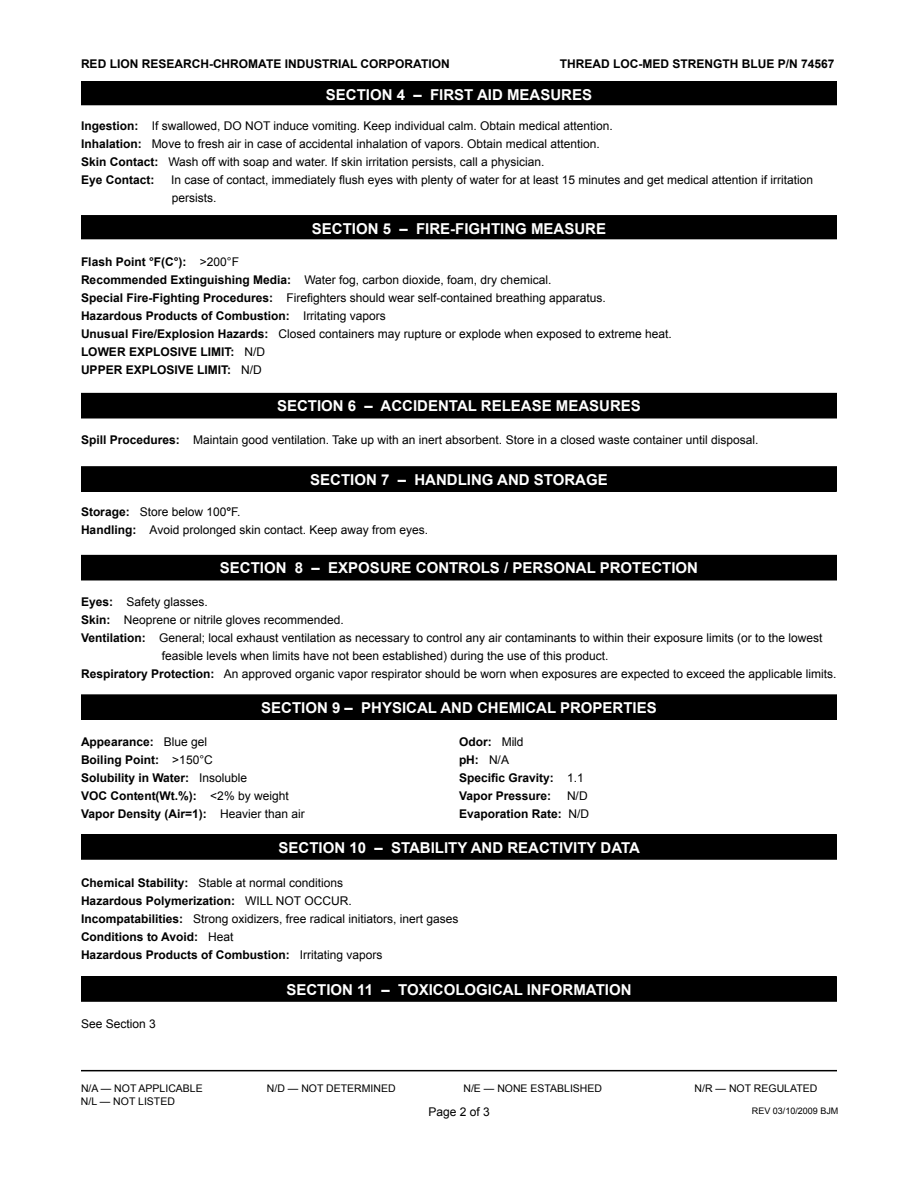
<style>
.page{position:relative;width:918px;height:1188px;background:#fff}
.page>*{position:absolute;margin:0;border:0;box-sizing:border-box;transform-origin:0 0}
.t1{font:700 15px "Arial";color:#fff}
.t2{font:12px/18px "Arial";color:#000}
.t3{font:700 12px/18px "Arial";color:#000}
.t4{font:10.5px "Arial";color:#000}
.t5{font:9px "Arial";color:#000}
.s1{font-weight:700}
.s2{font-weight:400}
</style>
<div class="page">
<hr style="left:81px;top:1070px;width:756px;height:1px;background:#000">
<div style="left:82px;top:216px;width:754px;height:23px;background:#000"></div>
<div style="left:81px;top:215px;width:756px;height:24px;border:2px solid #000"></div>
<div style="left:82px;top:394px;width:754px;height:24px;background:#000"></div>
<div style="left:81px;top:393px;width:756px;height:25px;border:2px solid #000"></div>
<div style="left:82px;top:467px;width:754px;height:24px;background:#000"></div>
<div style="left:81px;top:466px;width:756px;height:26px;border:2px solid #000"></div>
<div style="left:82px;top:556px;width:754px;height:24px;background:#000"></div>
<div style="left:81px;top:555px;width:756px;height:25px;border:2px solid #000"></div>
<div style="left:82px;top:82px;width:754px;height:23px;background:#000"></div>
<div style="left:81px;top:81px;width:756px;height:24px;border:2px solid #000"></div>
<div style="left:82px;top:695px;width:754px;height:24px;background:#000"></div>
<div style="left:81px;top:694px;width:756px;height:26px;border:2px solid #000"></div>
<div style="left:82px;top:835px;width:754px;height:24px;background:#000"></div>
<div style="left:81px;top:834px;width:756px;height:26px;border:2px solid #000"></div>
<div style="left:82px;top:977px;width:754px;height:24px;background:#000"></div>
<div style="left:81px;top:976px;width:756px;height:26px;border:2px solid #000"></div>
<p class="t3" style="left:81px;top:55px;width:9px">RED</p>
<p class="t3" style="left:110px;top:55px;width:42px">LION RESEARC</p>
<p class="t3" style="left:200px;top:55px;width:40px">H-CHROMA</p>
<p class="t3" style="left:266px;top:55px;width:40px">TE INDUS</p>
<p class="t3" style="left:322px;top:55px;width:49px">TRIAL COR</p>
<p class="t3" style="left:387px;top:55px;width:18px">PORA</p>
<p class="t3" style="left:421px;top:55px;width:30px">TION</p>
<p class="t3" style="left:560px;top:55px;width:26px">THREAD</p>
<p class="t3" style="left:613px;top:55px;width:39px">LOC-MED</p>
<p class="t3" style="left:672px;top:55px;width:164px">STRE NGTH BLUE P/N 74567</p>
<p class="t1" style="left:326px;top:84px;width:11px">SEC</p>
<p class="t1" style="left:357px;top:84px;width:83px">TION 4 – FIRS</p>
<p class="t1" style="left:464px;top:84px;width:23px">T AID</p>
<p class="t1" style="left:507px;top:84px;width:12px">MEASURES</p>
<p class="t2" style="left:81px;top:117px;width:533px"><span class="s1">Ingestion:</span> If swallowed, DO NOT induce vomiting. Keep individual calm. Obtain medical attention.<br><span class="s1">Inhalation:</span> Move to fresh air in case of accidental inhalation of vapors. Obtain medical attention.<br><span class="s1">Skin Contact:</span> Wash off with soap and water. If skin irritation persists, call a physician.<br><span class="s1">Eye Contact:</span></p>
<p class="t2" style="left:171px;top:171px;width:644px">In case of contact, immediately flush eyes with plenty of water for at least 15 minutes and get medical attention if irritation persists.</p>
<p class="t1" style="left:312px;top:218px;width:11px">SEC</p>
<p class="t1" style="left:343px;top:218px;width:83px">TION 5 – FIRE</p>
<p class="t1" style="left:450px;top:218px;width:93px">-FIGHTING MEASURE</p>
<p class="t2" style="left:81px;top:253px;width:592px"><span class="s1">Flash Point °F(C°):</span> &gt;200°F<br><span class="s1">Recommended Extinguishing Media:</span> Water fog, carbon dioxide, foam, dry chemical.<br><span class="s1">Special Fire-Fighting Procedures:</span> Firefighters should wear self-contained breathing apparatus.<br><span class="s1">Hazardous Products of Combustion:</span> Irritating vapors<br><span class="s1">Unusual Fire/Explosion Hazards:</span> Closed containers may rupture or explode when exposed to extreme heat.<br><span class="s1">Lower Explosive Limit:</span> N/D<br><span class="s1">Upp</span></p>
<p class="t3" style="left:106px;top:361px;width:158px">er Explosive Limit: <span class="s2">N/D</span></p>
<p class="t1" style="left:277px;top:396px;width:11px">SEC</p>
<p class="t1" style="left:308px;top:396px;width:84px">TION 6 – ACCIDE</p>
<p class="t1" style="left:438px;top:396px;width:84px">NTAL RELEASE</p>
<p class="t1" style="left:556px;top:396px;width:12px">MEASURES</p>
<p class="t2" style="left:81px;top:431px;width:679px"><span class="s1">Spill Procedures:</span> Maintain good ventilation. Take up with an inert absorbent. Store in a closed waste container until disposal.</p>
<p class="t1" style="left:310px;top:470px;width:11px">SEC</p>
<p class="t1" style="left:341px;top:470px;width:224px">TION 7 – HANDLING AND STORAGE</p>
<p class="t2" style="left:81px;top:503px;width:349px"><span class="s1">Storage:</span> Store below 100<span class="s1">°</span>F.<br><span class="s1">Handling:</span> Avoid prolonged skin contact. Keep away from eyes.</p>
<p class="t1" style="left:220px;top:558px;width:11px">SEC</p>
<p class="t1" style="left:251px;top:558px;width:119px">TION 8 – EXPOSURE</p>
<p class="t1" style="left:416px;top:558px;width:118px">CONTROLS / PERSO</p>
<p class="t1" style="left:565px;top:558px;width:135px">NAL PROTECTION</p>
<p class="t2" style="left:81px;top:593px;width:128px"><span class="s1">Eyes:</span> Safety glasses.</p>
<p class="t2" style="left:81px;top:611px;width:264px"><span class="s1">Skin:</span> Neoprene or nitrile gloves recommended.</p>
<p class="t2" style="left:81px;top:629px;width:743px"><span class="s1">Ventilation:</span> General; local exhaust ventilation as necessary to control any air contaminants to within their exposure limits (or to the lowest</p>
<p class="t2" style="left:162px;top:647px;width:448px">feasible levels when limits have not been established) during the use of this product.</p>
<p class="t2" style="left:81px;top:665px;width:757px"><span class="s1">Respiratory Protection:</span> An approved organic vapor respirator should be worn when exposures are expected to exceed the applicable limits.</p>
<p class="t1" style="left:261px;top:698px;width:11px">SEC</p>
<p class="t1" style="left:292px;top:698px;width:101px">TION 9 – PHYSICA</p>
<p class="t1" style="left:428px;top:698px;width:82px">L AND CHEMICA</p>
<p class="t1" style="left:547px;top:698px;width:95px">L PROPERTIES</p>
<p class="t3" style="left:81px;top:733px;width:128px">Appearance: <span class="s2">Blue gel</span></p>
<p class="t3" style="left:459px;top:733px;width:66px">Odor: <span class="s2">Mild</span></p>
<p class="t3" style="left:81px;top:751px;width:133px">Boiling Point: <span class="s2">&gt;150°C</span></p>
<p class="t3" style="left:459px;top:751px;width:52px">pH: <span class="s2">N/A</span></p>
<p class="t3" style="left:81px;top:769px;width:168px">Solubility in Water: <span class="s2">Insoluble</span></p>
<p class="t3" style="left:459px;top:769px;width:126px">Specific Gravity: <span class="s2">1.1</span></p>
<p class="t3" style="left:81px;top:787px;width:209px">VOC Content(Wt.%): <span class="s2">&lt;2% by weight</span></p>
<p class="t3" style="left:459px;top:787px;width:94px">Vapor Pressure:</p>
<p class="t2" style="left:567px;top:787px;width:22px">N/D</p>
<p class="t3" style="left:81px;top:805px;width:225px">Vapor Density (Air=1): <span class="s2">Heavier than air</span></p>
<p class="t3" style="left:459px;top:805px;width:132px">Evaporation Rate: <span class="s2">N/D</span></p>
<p class="t1" style="left:279px;top:837px;width:11px">SEC</p>
<p class="t1" style="left:309px;top:837px;width:210px">TION 10 – STABILITY AND REAC</p>
<p class="t1" style="left:550px;top:837px;width:91px">TIVI TY DATA</p>
<p class="t3" style="left:81px;top:874px;width:379px">Chemical Stability: <span class="s2">Stable at normal conditions<br></span>Hazardous Polymerization: <span class="s2">WILL NOT OCCUR.<br></span>Incompatabilities: <span class="s2">Strong oxidizers, free radical initiators, inert gases </span>Conditions to Avoid: <span class="s2">Heat<br></span>Hazardous Products of Combustion: <span class="s2">Irritating vapors</span></p>
<p class="t1" style="left:286px;top:980px;width:11px">SEC</p>
<p class="t1" style="left:317px;top:980px;width:101px">TION 11 – TOXICO</p>
<p class="t1" style="left:455px;top:980px;width:20px">LOGICA</p>
<p class="t1" style="left:514px;top:980px;width:40px">L INFORMA</p>
<p class="t1" style="left:596px;top:980px;width:37px">TION</p>
<p class="t2" style="left:81px;top:1015px;width:76px">See Section 3</p>
<p class="t4" style="left:81px;top:1082px;width:123px">N/A — NOT APPLICABLE</p>
<p class="t4" style="left:267px;top:1082px;width:130px">N/D — NOT DETERMINED</p>
<p class="t4" style="left:463px;top:1082px;width:140px">N/E — NONE ESTABLISHED</p>
<p class="t4" style="left:695px;top:1082px;width:124px">N/R — NOT REGULATED</p>
<p class="t4" style="left:81px;top:1094px;width:95px">N/L — NOT LISTED</p>
<p class="t5" style="left:752px;top:1105px;width:88px">REV 03/10/2009 BJM</p>
<p class="t2" style="left:428px;top:1103px;width:63px">Page 2 of 3</p>
</div>
